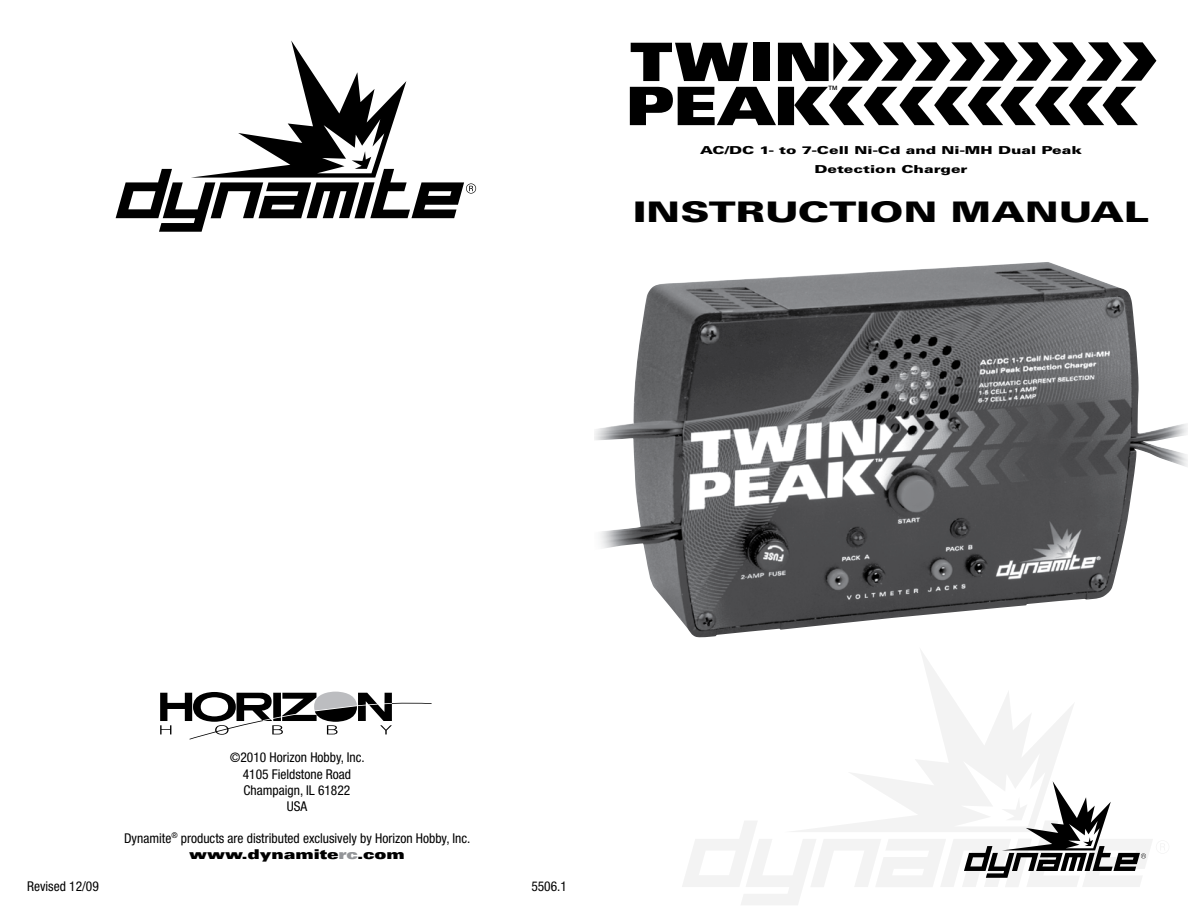
<style>
.page{position:relative;width:1188px;height:918px;background:#fff}
.page>*{position:absolute;margin:0;border:0;box-sizing:border-box;transform-origin:0 0}
.t1{font:900 28.35px "Univers LT Std";color:#000;scale:1.43 1}
.t2{font:condensed 13.5px/16.2px "Helvetica Neue LT Std";color:#000;text-align:center}
.t3{font:13.5px "Univers LT Std X Black Ex";color:#000}
.t4{font:900 10.95px/18.8px "Univers LT Std";color:#000;text-align:center;scale:1.43 1}
.t5{font:500 6px "Helvetica Neue LT Std";color:#000}
.s1{font-family:"Frutiger LT Std"}
.s2{color:#939598}
</style>
<div class="page">
<img style="left:594px;top:262px;width:594px;height:376px">
<svg style="left:851px;top:649px;width:223px;height:132px"></svg>
<svg style="left:682px;top:781px;width:483px;height:124px"></svg>
<svg style="left:116px;top:40px;width:360px;height:192px"></svg>
<svg style="left:631px;top:43px;width:117px;height:38px"></svg>
<div style="left:753px;top:43px;width:16px;height:38px;background:#000"></div>
<svg style="left:778px;top:42px;width:378px;height:39px"></svg>
<svg style="left:630px;top:87px;width:508px;height:38px"></svg>
<div style="left:828px;top:85px;width:10px;height:6px;background:#fff"></div>
<svg style="left:160px;top:692px;width:272px;height:48px"></svg>
<p class="t5" style="left:829px;top:84px;width:10px">TM</p>
<p class="t4" style="left:700px;top:141px;width:268px">AC/DC 1- to 7-Cell Ni-Cd and Ni-MH Dual Peak<br>Detection Charger</p>
<h1 class="t1" style="left:633px;top:194px;width:362px">INSTRUCTION MANUAL</h1>
<p class="t2" style="left:230px;top:750px;width:137px"><span class="s1">©</span>2010 Horizon Hobby, Inc.<br>4105 Fieldstone Road<br>Champaign, IL 61822<br>USA</p>
<p class="t2" style="left:124px;top:830px;width:348px">Dynamite<sup>®</sup> products are distributed exclusively by Horizon Hobby, Inc.</p>
<p class="t3" style="left:189px;top:846px;width:217px">www.dynamite<span class="s2">rc</span>.com</p>
<p class="t2" style="left:27px;top:878px;width:73px">Revised 12/09</p>
<p class="t2" style="left:531px;top:878px;width:37px">5506.1</p>
</div>
